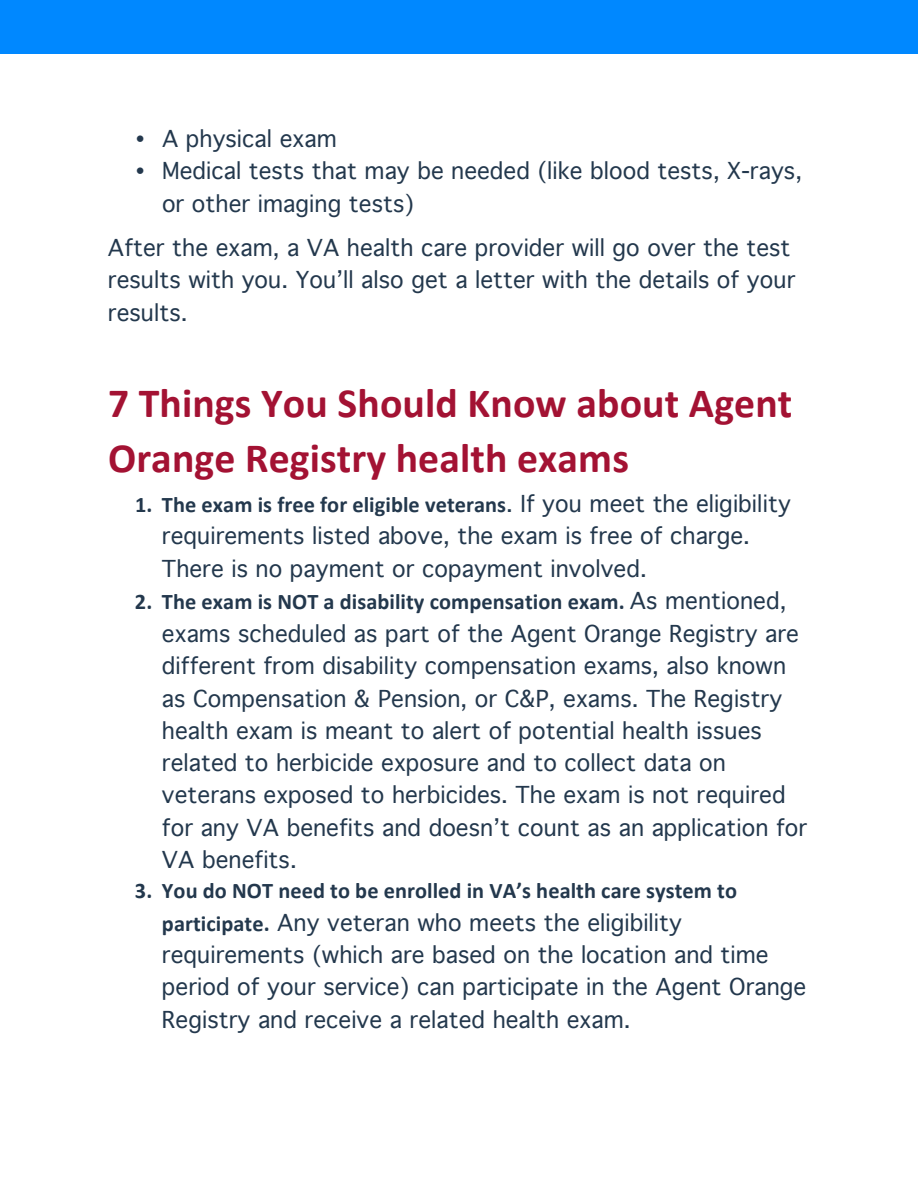
<style>
.page{position:relative;width:918px;height:1188px;background:#fff}
.page>*{position:absolute;margin:0;border:0;box-sizing:border-box;transform-origin:0 0}
.t1{font:700 41.7px/55.5px "Calibri";letter-spacing:.005em;color:#a31233}
.t2{font:22.35px/32.4px "Geneva";letter-spacing:.005em;color:#23384d}
.t3{font:700 22.35px "Calibri";letter-spacing:.005em;color:#23384d}
.s1{font-family:"Geneva";font-weight:400}
.s2{font-family:"Calibri";font-weight:700}
</style>
<div class="page">
<div style="left:0;top:0;width:918px;height:54px;background:#08f"></div>
<p class="t2" style="left:135px;top:123px;width:203px">• A physical exam</p>
<p class="t2" style="left:162px;top:155px;width:642px;text-indent:-27px">• Medical tests that may be needed (like blood tests, X-rays, or other imaging tests)</p>
<p class="t2" style="left:108px;top:232px;width:689px">After the exam, a VA health care provider will go over the test results with you. You’ll also get a letter with the details of your results.</p>
<h1 class="t1" style="left:108px;top:375px;width:686px">7 Things You Should Know about Agent<br>Orange Registry health exams</h1>
<p class="t3" style="left:135px;top:490px;width:657px">1. The exam is free for eligible veterans<span class="s1">. If you meet the eligibility</span></p>
<p class="t2" style="left:162px;top:520px;width:590px">requirements listed above, the exam is free of charge.<br>There is no payment or copayment involved.</p>
<p class="t3" style="left:135px;top:588px;width:653px">2. The exam is NOT a disability compensation exam. <span class="s1">As mentioned,</span></p>
<p class="t2" style="left:162px;top:618px;width:647px">exams scheduled as part of the Agent Orange Registry are different from disability compensation exams, also known as Compensation &amp; Pension, or C&amp;P, exams. The Registry health exam is meant to alert of potential health issues related to herbicide exposure and to collect data on veterans exposed to herbicides. The exam is not required for any VA benefits and doesn’t count as an application for VA benefits.</p>
<p class="t3" style="left:135px;top:876px;width:604px">3. You do NOT need to be enrolled in VA’s health care system to</p>
<p class="t2" style="left:162px;top:907px;width:646px"><span class="s2">participate.</span> Any veteran who meets the eligibility requirements (which are based on the location and time period of your service) can participate in the Agent Orange Registry and receive a related health exam.</p>
</div>
